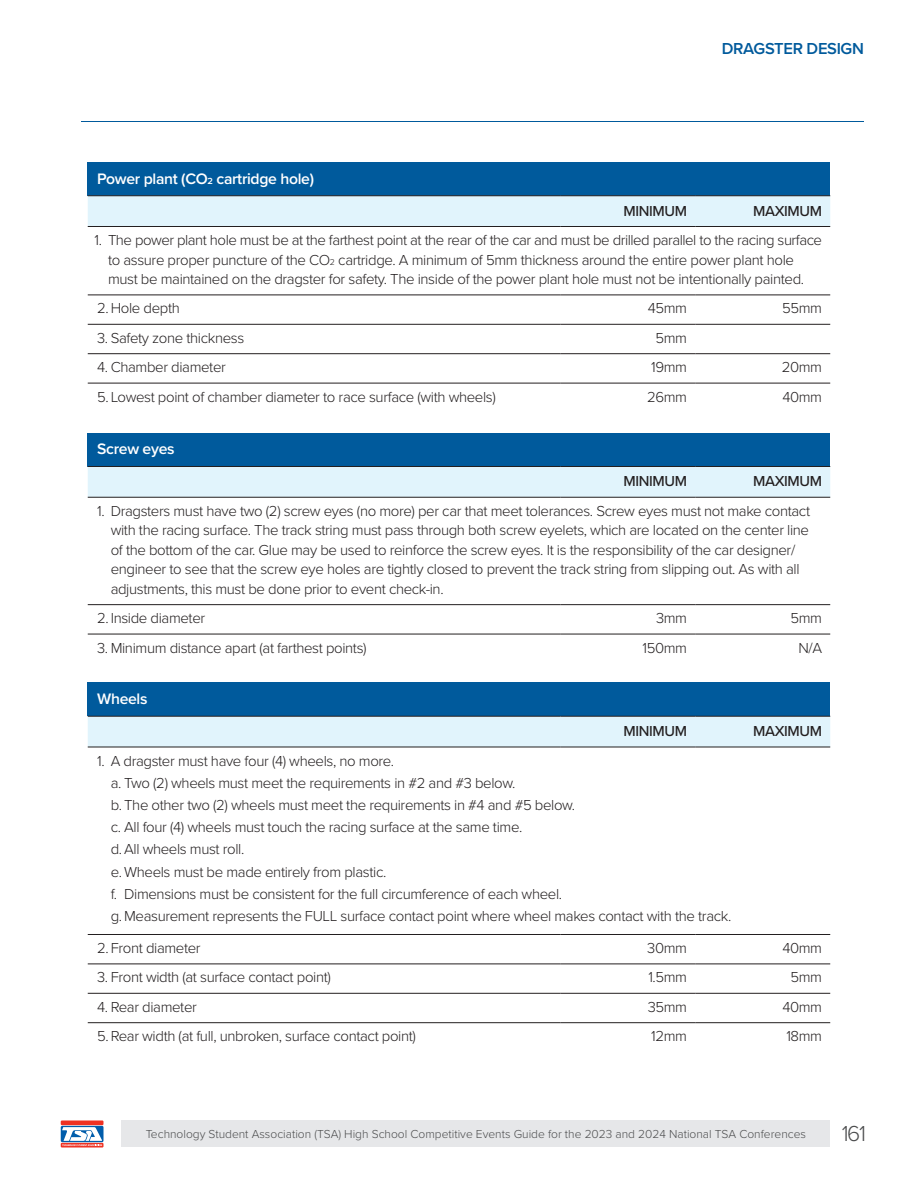
<style>
.page{position:relative;width:918px;height:1188px;background:#fff}
.page>*{position:absolute;margin:0;border:0;box-sizing:border-box;transform-origin:0 0}
.t1{font:300 22.5px "Proxima Nova";color:#4b4c4d}
.t2{font:600 16.5px "Proxima Nova";letter-spacing:-.02em;color:#005a9c}
.t3{font:600 15.75px "Proxima Nova";letter-spacing:-.02em;color:#fff}
.t4{font:300 15px/22.2px "Proxima Nova";letter-spacing:-.025em;color:#231f20}
.t5{font:500 15px "Proxima Nova";letter-spacing:-.025em;color:#231f20}
.t6{font:300 12px "Proxima Nova";color:#4b4c4d}
.s1{font-size:9.15px}
.s2{font-size:8.7px}
</style>
<div class="page">
<div style="left:122px;top:1120px;width:708px;height:28px;background:#e6e7e9"></div>
<div style="left:61px;top:1120px;width:43px;height:28px;background:#cdbfcb"></div>
<div style="left:61px;top:1143px;width:42px;height:5px;background:#ef3122"></div>
<div style="left:61px;top:1126px;width:43px;height:16px;background:#015dab;border-radius:2px"></div>
<hr style="left:61px;top:1121px;width:42px;height:4px;background:#ef3122">
<svg style="left:62px;top:1127px;width:40px;height:19px"></svg>
<hr style="left:81px;top:121px;width:783px;height:1px;background:#005a9c">
<div style="left:88px;top:162px;width:742px;height:34px;background:#005a9c"></div>
<div style="left:88px;top:196px;width:742px;height:30px;background:#e1f4fc"></div>
<svg style="left:88px;top:294px;width:742px;height:89px"></svg>
<hr style="left:88px;top:195px;width:472px;height:1px;background:#231f20">
<hr style="left:560px;top:195px;width:135px;height:1px;background:#231f20">
<hr style="left:695px;top:195px;width:135px;height:1px;background:#231f20">
<hr style="left:88px;top:226px;width:472px;height:1px;background:#231f20">
<hr style="left:560px;top:226px;width:135px;height:1px;background:#231f20">
<hr style="left:695px;top:226px;width:135px;height:1px;background:#231f20">
<hr style="left:88px;top:295px;width:472px;height:1px;background:#231f20">
<hr style="left:560px;top:295px;width:135px;height:1px;background:#231f20">
<hr style="left:695px;top:295px;width:135px;height:1px;background:#231f20">
<hr style="left:88px;top:324px;width:472px;height:1px;background:#231f20">
<hr style="left:560px;top:324px;width:135px;height:1px;background:#231f20">
<hr style="left:695px;top:324px;width:135px;height:1px;background:#231f20">
<hr style="left:88px;top:353px;width:472px;height:1px;background:#231f20">
<hr style="left:560px;top:353px;width:135px;height:1px;background:#231f20">
<hr style="left:695px;top:353px;width:135px;height:1px;background:#231f20">
<hr style="left:88px;top:383px;width:472px;height:1px;background:#231f20">
<hr style="left:560px;top:383px;width:135px;height:1px;background:#231f20">
<hr style="left:695px;top:383px;width:135px;height:1px;background:#231f20">
<div style="left:88px;top:433px;width:742px;height:33px;background:#005a9c"></div>
<div style="left:88px;top:467px;width:742px;height:30px;background:#e1f4fc"></div>
<svg style="left:88px;top:605px;width:742px;height:29px"></svg>
<hr style="left:88px;top:466px;width:472px;height:1px;background:#231f20">
<hr style="left:560px;top:466px;width:135px;height:1px;background:#231f20">
<hr style="left:695px;top:466px;width:135px;height:1px;background:#231f20">
<hr style="left:88px;top:497px;width:472px;height:1px;background:#231f20">
<hr style="left:560px;top:497px;width:135px;height:1px;background:#231f20">
<hr style="left:695px;top:497px;width:135px;height:1px;background:#231f20">
<hr style="left:88px;top:604px;width:472px;height:1px;background:#231f20">
<hr style="left:560px;top:604px;width:135px;height:1px;background:#231f20">
<hr style="left:695px;top:604px;width:135px;height:1px;background:#231f20">
<hr style="left:88px;top:634px;width:472px;height:1px;background:#231f20">
<hr style="left:560px;top:634px;width:135px;height:1px;background:#231f20">
<hr style="left:695px;top:634px;width:135px;height:1px;background:#231f20">
<div style="left:88px;top:682px;width:742px;height:34px;background:#005a9c"></div>
<div style="left:88px;top:717px;width:742px;height:30px;background:#e1f4fc"></div>
<svg style="left:88px;top:963px;width:742px;height:61px"></svg>
<hr style="left:88px;top:716px;width:472px;height:1px;background:#231f20">
<hr style="left:560px;top:716px;width:135px;height:1px;background:#231f20">
<hr style="left:695px;top:716px;width:135px;height:1px;background:#231f20">
<hr style="left:88px;top:964px;width:472px;height:1px;background:#231f20">
<hr style="left:560px;top:964px;width:135px;height:1px;background:#231f20">
<hr style="left:695px;top:964px;width:135px;height:1px;background:#231f20">
<hr style="left:88px;top:993px;width:472px;height:1px;background:#231f20">
<hr style="left:560px;top:993px;width:135px;height:1px;background:#231f20">
<hr style="left:695px;top:993px;width:135px;height:1px;background:#231f20">
<hr style="left:88px;top:1022px;width:472px;height:1px;background:#231f20">
<hr style="left:560px;top:1022px;width:135px;height:1px;background:#231f20">
<hr style="left:695px;top:1022px;width:135px;height:1px;background:#231f20">
<hr style="left:88px;top:747px;width:472px;height:1px;background:#231f20">
<hr style="left:560px;top:747px;width:135px;height:1px;background:#231f20">
<hr style="left:695px;top:747px;width:135px;height:1px;background:#231f20">
<hr style="left:88px;top:934px;width:472px;height:1px;background:#231f20">
<hr style="left:560px;top:934px;width:135px;height:1px;background:#231f20">
<hr style="left:695px;top:934px;width:135px;height:1px;background:#231f20">
<p class="t3" style="left:97px;top:167px;width:218px">Power plant (CO<span class="s1">2</span> cartridge hole)</p>
<p class="t2" style="left:722px;top:36px;width:144px">DRAGSTER DESIGN</p>
<p class="t5" style="left:624px;top:200px;width:65px">MINIMUM</p>
<p class="t5" style="left:753px;top:200px;width:70px">MAXIMUM</p>
<p class="t4" style="left:108px;top:230px;width:716px;line-height:19.5px;text-indent:-14px">1. The power plant hole must be at the farthest point at the rear of the car and must be drilled parallel to the racing surface to assure proper puncture of the CO<span class="s2">2</span> cartridge. A minimum of 5mm thickness around the entire power plant hole must be maintained on the dragster for safety. The inside of the power plant hole must not be intentionally painted.</p>
<p class="t4" style="left:97px;top:297px;width:84px">2.Hole depth</p>
<p class="t4" style="left:648px;top:297px;width:41px">45mm</p>
<p class="t4" style="left:782px;top:297px;width:42px">55mm</p>
<p class="t4" style="left:97px;top:326px;width:149px">3. Safety zone thickness</p>
<p class="t4" style="left:656px;top:326px;width:33px">5mm</p>
<p class="t4" style="left:97px;top:355px;width:130px">4. Chamber diameter</p>
<p class="t4" style="left:651px;top:355px;width:37px">19mm</p>
<p class="t4" style="left:782px;top:355px;width:42px">20mm</p>
<p class="t4" style="left:97px;top:385px;width:400px">5.Lowest point of chamber diameter to race surface (with wheels)</p>
<p class="t4" style="left:647px;top:385px;width:42px">26mm</p>
<p class="t4" style="left:782px;top:385px;width:41px">40mm</p>
<p class="t3" style="left:97px;top:438px;width:79px">Screw eyes</p>
<p class="t5" style="left:624px;top:470px;width:65px">MINIMUM</p>
<p class="t5" style="left:753px;top:470px;width:70px">MAXIMUM</p>
<p class="t4" style="left:111px;top:500px;width:700px;line-height:19.5px;text-indent:-14px">1. Dragsters must have two (2) screw eyes (no more) per car that meet tolerances. Screw eyes must not make contact with the racing surface. The track string must pass through both screw eyelets, which are located on the center line of the bottom of the car. Glue may be used to reinforce the screw eyes. It is the responsibility of the car designer/ engineer to see that the screw eye holes are tightly closed to prevent the track string from slipping out. As with all adjustments, this must be done prior to event check-in.</p>
<p class="t4" style="left:97px;top:606px;width:110px">2. Inside diameter</p>
<p class="t4" style="left:656px;top:606px;width:33px">3mm</p>
<p class="t4" style="left:791px;top:606px;width:33px">5mm</p>
<p class="t4" style="left:97px;top:636px;width:271px">3. Minimum distance apart (at farthest points)</p>
<p class="t4" style="left:643px;top:636px;width:46px">150mm</p>
<p class="t4" style="left:798px;top:636px;width:25px">N/A</p>
<p class="t3" style="left:97px;top:687px;width:52px">Wheels</p>
<p class="t5" style="left:624px;top:720px;width:65px">MINIMUM</p>
<p class="t5" style="left:753px;top:720px;width:70px">MAXIMUM</p>
<p class="t4" style="left:111px;top:749px;width:622px;text-indent:-14px">1. A dragster must have four (4) wheels, no more.<br>a. Two (2) wheels must meet the requirements in #2 and #3 below.<br>b. The other two (2) wheels must meet the requirements in #4 and #5 below.<br>c. All four (4) wheels must touch the racing surface at the same time.<br>d. All wheels must roll.<br>e. Wheels must be made entirely from plastic.<br>f. Dimensions must be consistent for the full circumference of each wheel.<br>g. Measurement represents the FULL surface contact point where wheel makes contact with the track.</p>
<p class="t4" style="left:97px;top:936px;width:105px">2.Front diameter</p>
<p class="t4" style="left:647px;top:936px;width:41px">30mm</p>
<p class="t4" style="left:782px;top:936px;width:41px">40mm</p>
<p class="t4" style="left:97px;top:966px;width:235px">3. Front width (at surface contact point)</p>
<p class="t4" style="left:648px;top:966px;width:40px">1.5mm</p>
<p class="t4" style="left:791px;top:966px;width:33px">5mm</p>
<p class="t4" style="left:97px;top:995px;width:101px">4. Rear diameter</p>
<p class="t4" style="left:648px;top:995px;width:41px">35mm</p>
<p class="t4" style="left:782px;top:995px;width:41px">40mm</p>
<p class="t4" style="left:97px;top:1024px;width:320px">5.Rear width (at full, unbroken, surface contact point)</p>
<p class="t4" style="left:651px;top:1024px;width:37px">12mm</p>
<p class="t4" style="left:786px;top:1024px;width:37px">18mm</p>
<p class="t6" style="left:146px;top:1125px;width:662px">Technology Student Association (TSA) High School Competitive Events Guide for the 2023 and 2024 National TSA Conferences</p>
<h1 class="t1" style="left:842px;top:1117px;width:26px">161</h1>
</div>
